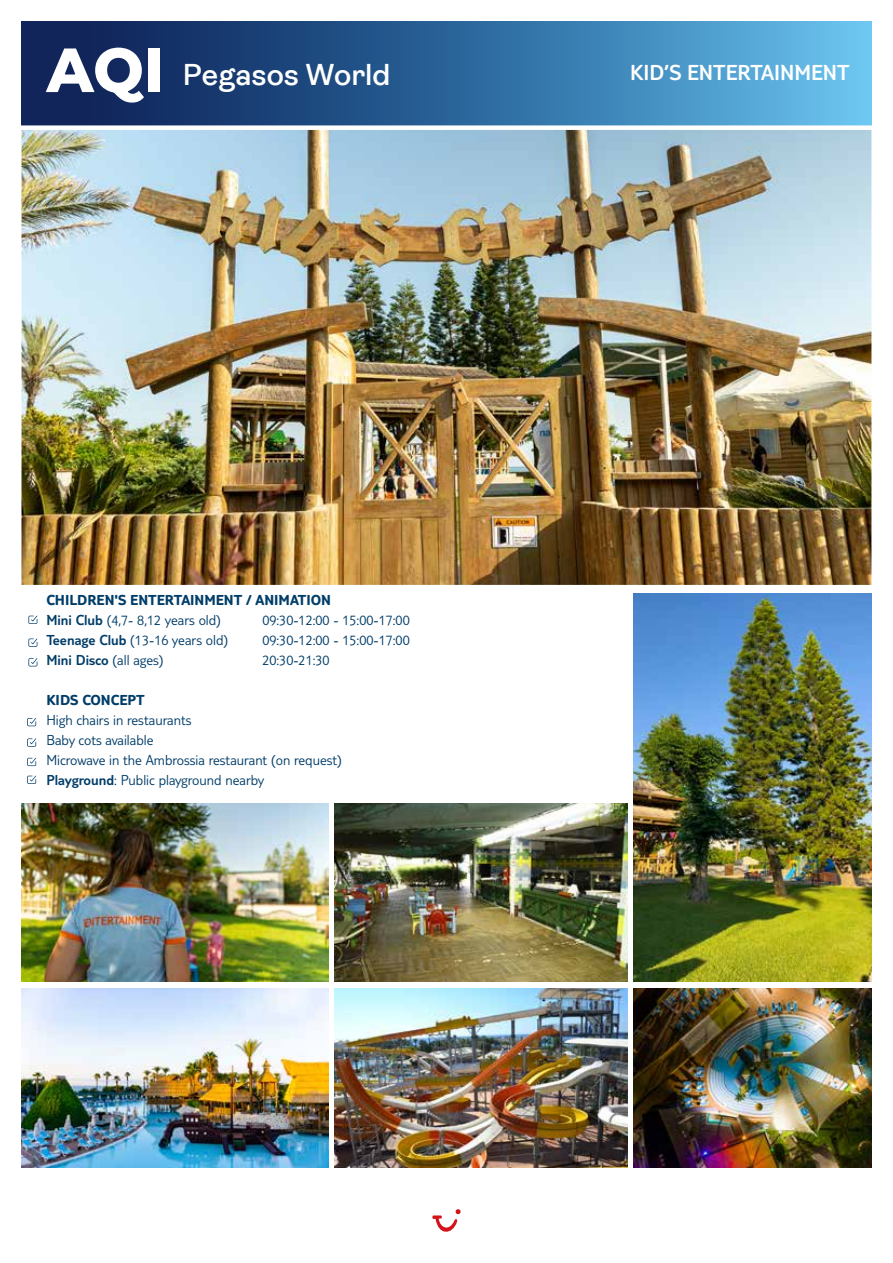
<style>
.page{position:relative;width:893px;height:1263px;background:#fff}
.page>*{position:absolute;margin:0;border:0;box-sizing:border-box;transform-origin:0 0}
.t1{font:600 30px "Ambit";color:#fff}
.t2{font:300 22.5px "TUI Type Pro";color:#fff}
.t3{font:300 15px/20px "TUI Type Pro";color:#003d69}
.t4{font:700 15px/20px "TUI Type Pro";color:#003d69}
.t5{font:300 15px "TUI Type Pro";color:#003d69}
.s1{font-weight:300}
.s2{font-style:inherit}
</style>
<div class="page">
<svg style="left:21px;top:21px;width:851px;height:104px;background:#336da0"></svg>
<svg style="left:432px;top:1209px;width:29px;height:23px"></svg>
<svg style="left:28px;top:616px;width:9px;height:8px"></svg>
<svg style="left:28px;top:638px;width:9px;height:9px"></svg>
<svg style="left:28px;top:658px;width:9px;height:8px"></svg>
<svg style="left:27px;top:738px;width:9px;height:9px"></svg>
<svg style="left:27px;top:718px;width:9px;height:8px"></svg>
<svg style="left:27px;top:758px;width:9px;height:8px"></svg>
<svg style="left:27px;top:776px;width:9px;height:8px"></svg>
<img style="left:21px;top:989px;width:307px;height:178px">
<img style="left:21px;top:803px;width:307px;height:179px">
<img style="left:334px;top:989px;width:293px;height:178px">
<img style="left:634px;top:989px;width:238px;height:178px">
<img style="left:634px;top:593px;width:238px;height:389px">
<img style="left:334px;top:803px;width:293px;height:179px">
<img style="left:22px;top:130px;width:849px;height:454px">
<div style="left:17px;top:125px;width:859px;height:464px;border:4px solid #fff"></div>
<svg style="left:46px;top:48px;width:98px;height:55px"></svg>
<div style="left:148px;top:48px;width:12px;height:44px;background:#fff"></div>
<h1 class="t1" style="left:183px;top:58px;width:209px">Pegasos World</h1>
<h2 class="t2" style="left:630px;top:60px;width:221px">KID’S ENTERTAINMENT</h2>
<p class="t4" style="left:46px;top:590px;width:286px">CHILDREN'S ENTERTAINMENT / ANIMATION<br><span class="s1">Mini Club</span> <span class="s1">(4,7- 8,12 years old)</span></p>
<p class="t3" style="left:262px;top:610px;width:149px">09:30-12:00 - 15:00-17:00</p>
<p class="t3" style="left:46px;top:630px;width:183px"><span class="s2">Teenage Club</span> (13-16 years old)</p>
<p class="t3" style="left:262px;top:630px;width:149px">09:30-12:00 - 15:00-17:00</p>
<p class="t5" style="left:46px;top:652px;width:119px">Mini Disco <span class="s2">(all ages)</span></p>
<p class="t3" style="left:262px;top:650px;width:69px">20:30-21:30</p>
<p class="t4" style="left:46px;top:690px;width:100px">KIDS CONCEPT</p>
<p class="t3" style="left:46px;top:710px;width:297px">High chairs in restaurants<br>Baby cots available<br>Microwave in the Ambrossia restaurant (on request)<br><span class="s2">Playground</span>: Public playground nearby</p>
</div>
